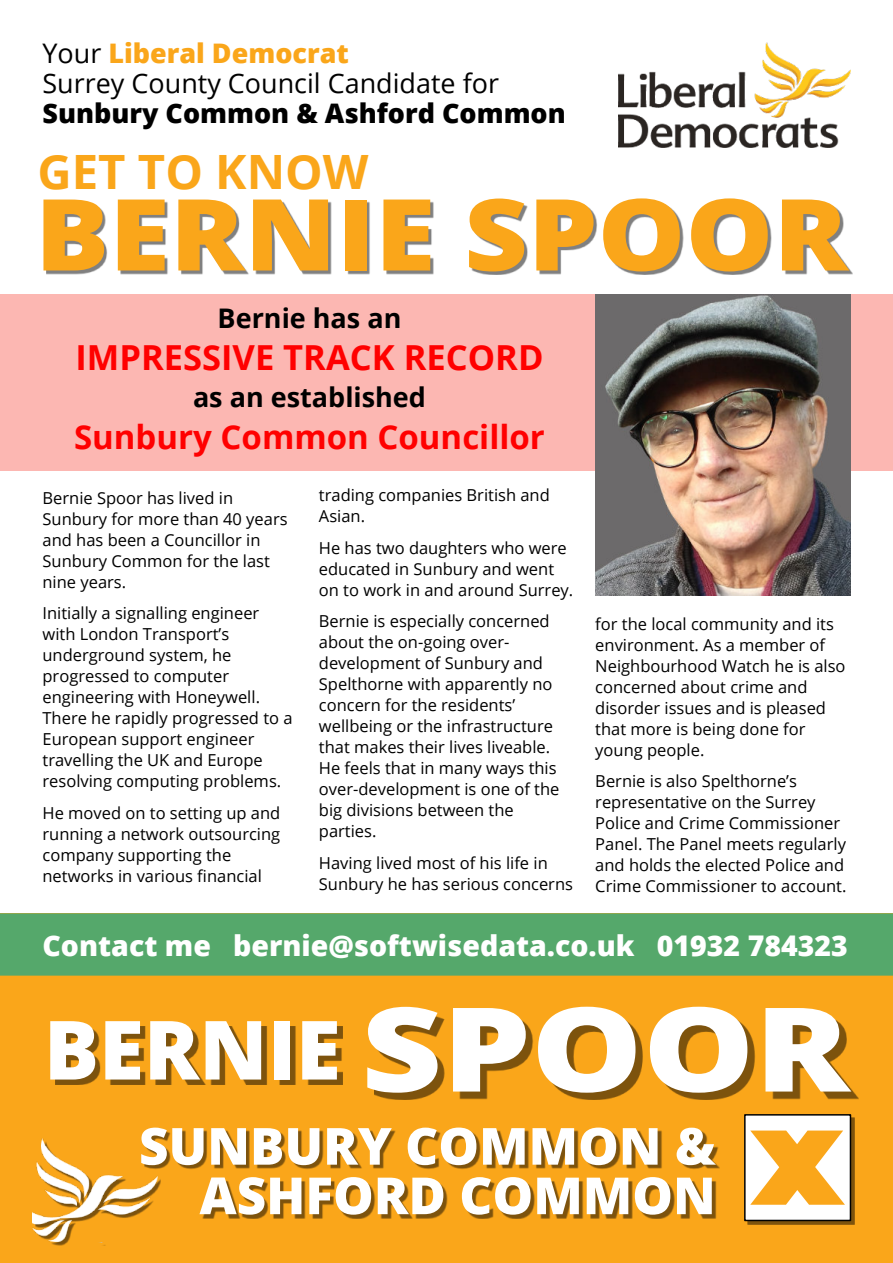
<style>
.page{position:relative;width:893px;height:1263px;background:#fff}
.page>*{position:absolute;margin:0;border:0;box-sizing:border-box;transform-origin:0 0}
.t1{font:800 117px "Open Sans";color:#fff;scale:1.2 1}
.t2{font:800 99.6px "Gill Sans";color:#faa61a}
.t3{font:800 99.45px "Open Sans";color:#faa61a;scale:1.11 1}
.t4{font:800 81.75px "Open Sans";color:#fff}
.t5{font:800 51.15px/49.5px "Open Sans";color:#fff;text-align:right}
.t6{font:700 47.25px "Open Sans";color:#faa61a}
.t7{font:700 34.5px "Open Sans";color:#f00}
.t8{font:700 33px "Open Sans";color:#f00}
.t9{font:800 28.5px "Open Sans";color:#fff}
.t10{font:27px/30px "Open Sans";color:#000}
.t11{font:800 27px "Open Sans";color:#000}
.t12{font:700 27px "Open Sans";color:#000}
.t13{font:16.5px/21px "Open Sans";color:#000}
.s1{font-weight:800;color:#faa61a}
</style>
<div class="page">
<div style="left:0;top:976px;width:893px;height:287px;background:#faa61a"></div>
<div style="left:0;top:294px;width:893px;height:177px;background:#fcb7b2"></div>
<div style="left:0;top:913px;width:893px;height:63px;background:#55a86b"></div>
<img style="left:46px;top:201px;width:807px;height:74px">
<img style="left:619px;top:43px;width:231px;height:104px">
<img style="left:747px;top:1117px;width:108px;height:107px">
<div style="left:744px;top:1114px;width:107px;height:107px;background:#fff;border:2px solid #000"></div>
<img style="left:374px;top:1013px;width:484px;height:86px">
<img style="left:144px;top:1130px;width:575px;height:88px">
<img style="left:56px;top:1026px;width:286px;height:59px">
<img style="left:51px;top:1142px;width:110px;height:103px">
<img style="left:32px;top:1139px;width:125px;height:103px">
<img style="left:595px;top:295px;width:255px;height:300px">
<h3 class="t10" style="left:43px;top:41px;width:458px">Your <span class="s1">Liberal Democrat<br></span>Surrey County Council Candidate for</h3>
<h3 class="t11" style="left:43px;top:102px;width:525px">Sunbury Common &amp; Ashford Common</h3>
<h3 class="t6" style="left:37px;top:153px;width:333px">GET TO KNOW</h3>
<h3 class="t3" style="left:35px;top:194px;width:734px">BERNIE SPOOR</h3>
<h3 class="t12" style="left:218px;top:307px;width:185px">Bernie has an</h3>
<h3 class="t7" style="left:75px;top:343px;width:470px">IMPRESSIVE TRACK RECORD</h3>
<h3 class="t12" style="left:193px;top:387px;width:234px">as an established</h3>
<h3 class="t8" style="left:74px;top:424px;width:472px">Sunbury Common Councillor</h3>
<p class="t13" style="left:43px;top:489px;width:247px">Bernie Spoor has lived in<br>Sunbury for more than 40 years and has been a Councillor in<br>Sunbury Common for the last nine years.</p>
<p class="t13" style="left:43px;top:604px;width:252px">Initially a signalling engineer with London Transport’s underground system, he progressed to computer engineering with Honeywell.<br>There he rapidly progressed to a<br>European support engineer travelling the UK and Europe resolving computing problems.</p>
<p class="t13" style="left:43px;top:804px;width:239px">He moved on to setting up and running a network outsourcing company supporting the networks in various financial</p>
<p class="t13" style="left:319px;top:486px;width:232px">trading companies British and<br>Asian.</p>
<p class="t13" style="left:319px;top:539px;width:256px">He has two daughters who were educated in Sunbury and went on to work in and around Surrey.</p>
<p class="t13" style="left:319px;top:612px;width:242px">Bernie is especially concerned about the on-going over&shy;development of Sunbury and<br>Spelthorne with apparently no concern for the residents’ wellbeing or the infrastructure that makes their lives liveable.<br>He feels that in many ways this over-development is one of the big divisions between the parties.</p>
<p class="t13" style="left:319px;top:854px;width:256px">Having lived most of his life in<br>Sunbury he has serious concerns</p>
<p class="t13" style="left:595px;top:615px;width:252px">for the local community and its environment. As a member of<br>Neighbourhood Watch he is also concerned about crime and disorder issues and is pleased that more is being done for young people.</p>
<p class="t13" style="left:595px;top:772px;width:253px">Bernie is also Spelthorne’s representative on the Surrey<br>Police and Crime Commissioner<br>Panel. The Panel meets regularly and holds the elected Police and<br>Crime Commissioner to account.</p>
<h3 class="t9" style="left:43px;top:934px;width:807px">Contact me bernie@softwisedata.co.uk 01932 784323</h3>
<h1 class="t1" style="left:361px;top:1002px;width:409px">SPOOR</h1>
<h3 class="t5" style="left:139px;top:1126px;width:578px">SUNBURY COMMON &amp;<br>ASHFORD COMMON</h3>
<h3 class="t4" style="left:44px;top:1017px;width:298px">BERNIE</h3>
<h2 class="t2" style="left:749px;top:1129px;width:98px">X</h2>
</div>
